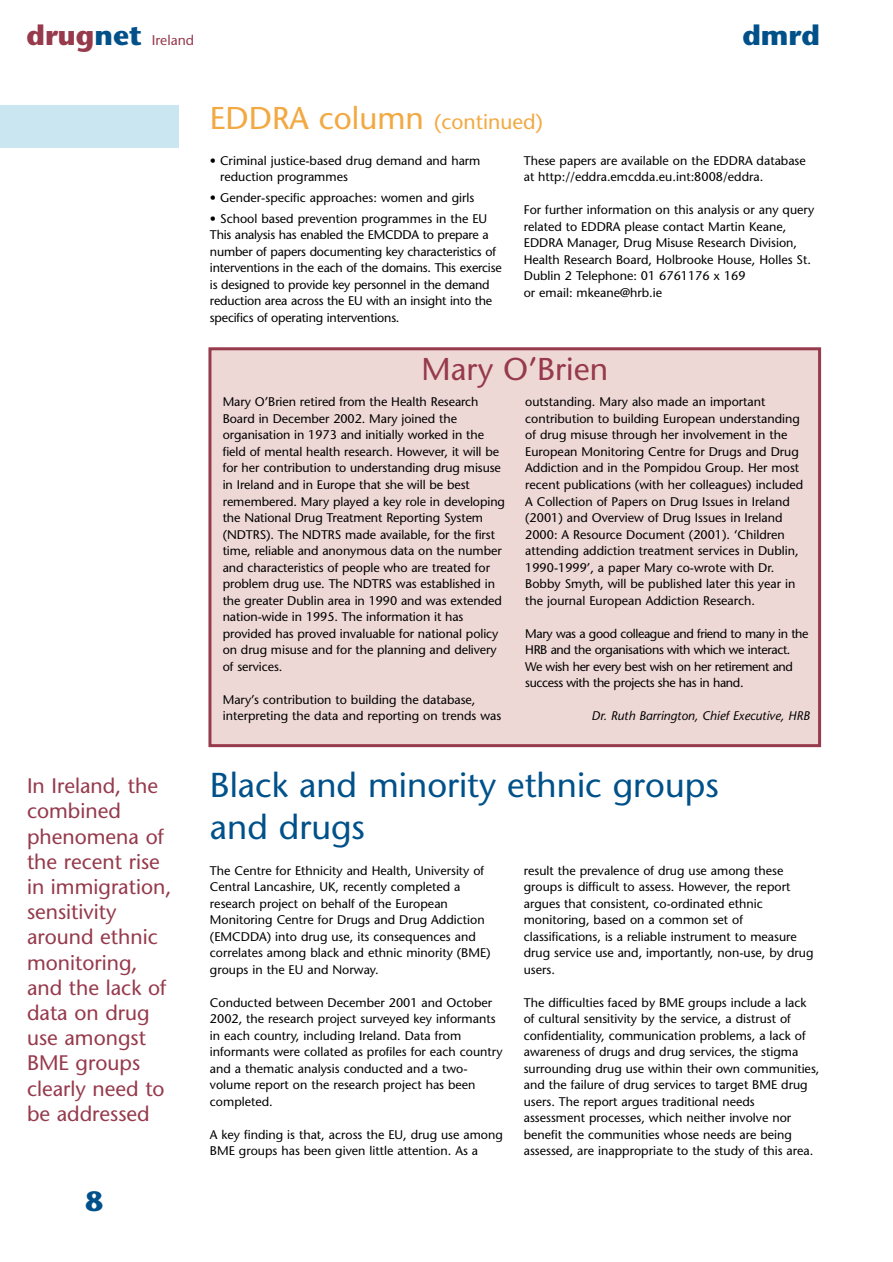
<style>
.page{position:relative;width:893px;height:1262px;background:#fff}
.page>*{position:absolute;margin:0;border:0;box-sizing:border-box;transform-origin:0 0}
.t1{font:34.5px/41.4px "Stone Sans";color:#00518a}
.t2{font:31.5px "Stone Sans";color:#f2a942}
.t3{font:31.5px "Stone Sans";color:#963a4c}
.t4{font:700 27.9px "Stone Sans";color:#00518a}
.t5{font:21px/25.2px "Stone Sans";color:#963a4c}
.t6{font:13.95px "Stone Sans";color:#963a4c}
.t7{font:12.6px/16.5px "Stone Sans";color:#000}
.t8{font:12.6px/16.5px "Stone Sans";letter-spacing:-.03em;color:#000}
.t9{font:italic 12.6px "Stone Sans";color:#000}
.s1{font-weight:700;font-size:27.9px}
.s2{font-weight:700;font-size:27.9px;color:#00518a}
.s3{font-size:21px}
</style>
<div class="page">
<div style="left:0;top:105px;width:179px;height:42px;background:#cae7f1"></div>
<div style="left:210px;top:349px;width:609px;height:396px;background:#eed8d6"></div>
<div style="left:208px;top:347px;width:613px;height:400px;border:3px solid #963a4c"></div>
<p class="t6" style="left:26px;top:35px;width:169px"><span class="s1">drug</span><span class="s2">net</span> Ireland</p>
<h3 class="t4" style="left:742px;top:25px;width:79px">dmrd</h3>
<h2 class="t2" style="left:210px;top:106px;width:334px">EDDRA column <span class="s3">(continued)</span></h2>
<p class="t7" style="left:220px;top:153px;width:262px;text-indent:-10px">• Criminal justice-based drug demand and harm reduction programmes</p>
<p class="t7" style="left:210px;top:191px;width:266px">• Gender-specific approaches: women and girls</p>
<p class="t7" style="left:210px;top:211px;width:293px">• School based prevention programmes in the EU This analysis has enabled the EMCDDA to prepare a number of papers documenting key characteristics of interventions in the each of the domains. This exercise is designed to provide key personnel in the demand reduction area across the EU with an insight into the specifics of operating interventions.</p>
<p class="t7" style="left:523px;top:153px;width:283px">These papers are available on the EDDRA database at http://eddra.emcdda.eu.int:8008/eddra.</p>
<p class="t7" style="left:523px;top:203px;width:292px">For further information on this analysis or any query related to EDDRA please contact Martin Keane, EDDRA Manager, Drug Misuse Research Division, Health Research Board, Holbrooke House, Holles St.<br>Dublin 2 Telephone: 01 6761176 x 169<br>or email: mkeane@hrb.ie</p>
<h3 class="t5" style="left:27px;top:775px;width:146px">In Ireland, the combined phenomena of the recent rise in immigration, sensitivity around ethnic monitoring, and the lack of data on drug use amongst<br>BME groups clearly need to be addressed</h3>
<h3 class="t4" style="left:85px;top:1190px;width:19px">8</h3>
<h2 class="t3" style="left:421px;top:356px;width:188px">Mary O’Brien</h2>
<p class="t7" style="left:223px;top:395px;width:284px">Mary O’Brien retired from the Health Research Board in December 2002. Mary joined the organisation in 1973 and initially worked in the field of mental health research. However, it will be for her contribution to understanding drug misuse in Ireland and in Europe that she will be best remembered. Mary played a key role in developing the National Drug Treatment Reporting System (NDTRS). The NDTRS made available, for the first time, reliable and anonymous data on the number and characteristics of people who are treated for problem drug use. The NDTRS was established in the greater Dublin area in 1990 and was extended nation-wide in 1995. The information it has provided has proved invaluable for national policy on drug misuse and for the planning and delivery of services.</p>
<p class="t7" style="left:223px;top:692px;width:280px">Mary’s contribution to building the database, interpreting the data and reporting on trends was</p>
<p class="t7" style="left:525px;top:395px;width:280px">outstanding. Mary also made an important contribution to building European understanding of drug misuse through her involvement in the European Monitoring Centre for Drugs and Drug Addiction and in the Pompidou Group. Her most recent publications (with her colleagues) included A Collection of Papers on Drug Issues in Ireland (2001) and Overview of Drug Issues in Ireland 2000: A Resource Document (2001). ‘Children attending addiction treatment services in Dublin, 1990-1999’, a paper Mary co-wrote with Dr.<br>Bobby Smyth, will be published later this year in the journal European Addiction Research.</p>
<p class="t8" style="left:525px;top:626px;width:285px">Mary was a good colleague and friend to many in the HRB and the organisations with which we interact.<br>We wish her every best wish on her retirement and success with the projects she has in hand.</p>
<p class="t9" style="left:591px;top:711px;width:220px">Dr. Ruth Barrington, Chief Executive, HRB</p>
<h1 class="t1" style="left:210px;top:768px;width:510px">Black and minority ethnic groups and drugs</h1>
<p class="t7" style="left:210px;top:863px;width:282px">The Centre for Ethnicity and Health, University of Central Lancashire, UK, recently completed a research project on behalf of the European Monitoring Centre for Drugs and Drug Addiction (EMCDDA) into drug use, its consequences and correlates among black and ethnic minority (BME) groups in the EU and Norway.</p>
<p class="t7" style="left:210px;top:995px;width:294px">Conducted between December 2001 and October 2002, the research project surveyed key informants in each country, including Ireland. Data from informants were collated as profiles for each country and a thematic analysis conducted and a two&shy;volume report on the research project has been completed.</p>
<p class="t7" style="left:210px;top:1127px;width:294px">A key finding is that, across the EU, drug use among<br>BME groups has been given little attention. As a</p>
<p class="t7" style="left:523px;top:863px;width:291px">result the prevalence of drug use among these groups is difficult to assess. However, the report argues that consistent, co-ordinated ethnic monitoring, based on a common set of classifications, is a reliable instrument to measure drug service use and, importantly, non-use, by drug users.</p>
<p class="t7" style="left:523px;top:995px;width:297px">The difficulties faced by BME groups include a lack of cultural sensitivity by the service, a distrust of confidentiality, communication problems, a lack of awareness of drugs and drug services, the stigma surrounding drug use within their own communities, and the failure of drug services to target BME drug users. The report argues traditional needs<br>assessment processes, which neither involve nor benefit the communities whose needs are being assessed, are inappropriate to the study of this area.</p>
</div>
